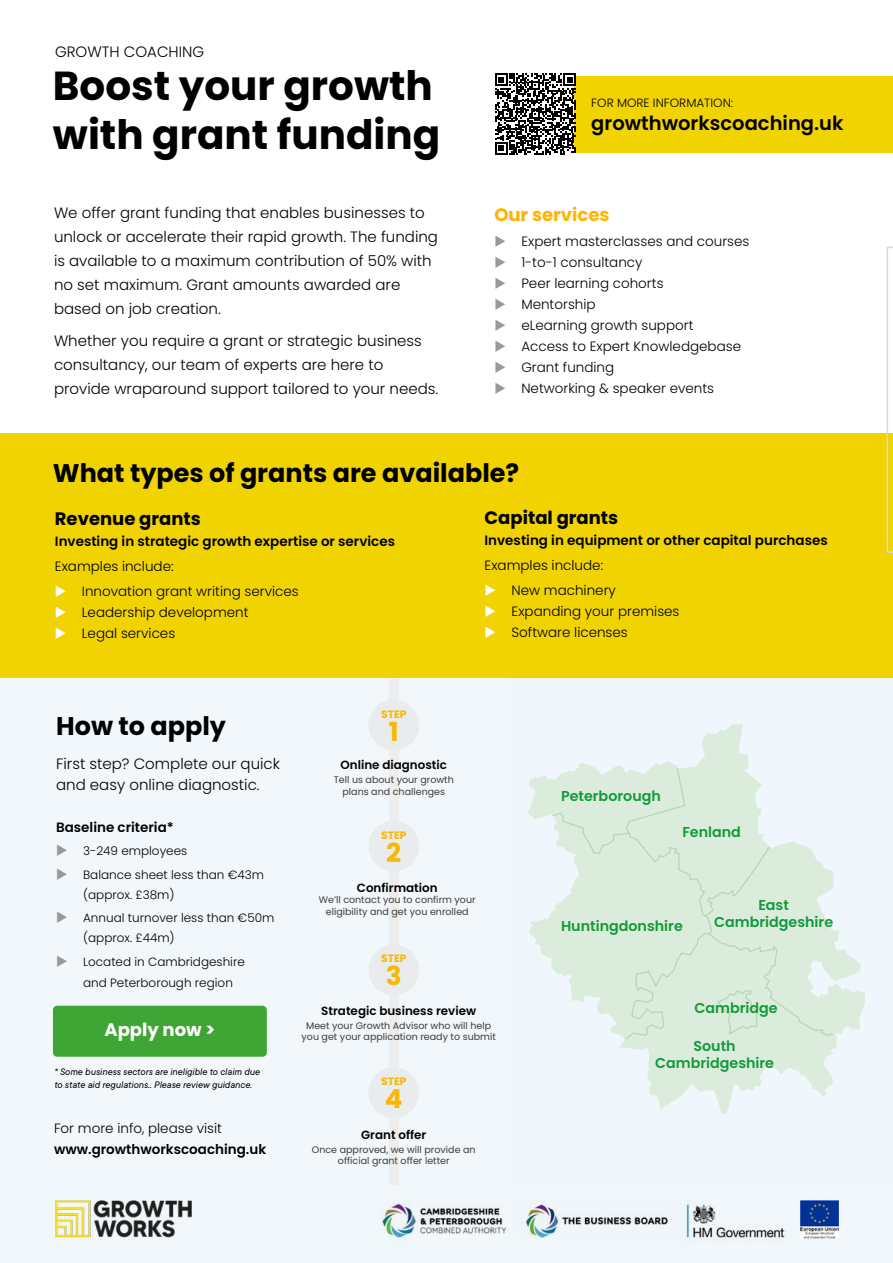
<style>
.page{position:relative;width:893px;height:1263px;background:#fff}
.page>*{position:absolute;margin:0;border:0;box-sizing:border-box;transform-origin:0 0}
.t1{font:700 40.5px/48.6px "Poppins";color:#000}
.t2{font:700 26.25px "Poppins";color:#fab700}
.t3{font:700 25.5px "Poppins";color:#000}
.t4{font:600 19.5px "Poppins";color:#000}
.t5{font:700 18px "Poppins";color:#000}
.t6{font:700 18px "Poppins";color:#ffb500}
.t7{font:700 18px "Poppins";color:#fff}
.t8{font:300 15px/24px "Poppins";color:#000}
.t9{font:600 14.25px/17.1px "Poppins";color:#129a39;text-align:center}
.t10{font:300 13.5px/21px "Poppins";color:#000}
.t11{font:600 13.5px "Poppins";color:#000}
.t12{font:300 12px/23.7px "Poppins";color:#000}
.t13{font:600 11.85px "Poppins";color:#000}
.t14{font:700 10.65px "Poppins";color:#fab700}
.t15{font:italic 10.5px/12.6px "TT Commons";color:#000}
.t16{font:9.45px/11.4px "Poppins";color:#3c3c3b;text-align:center}
</style>
<div class="page">
<div style="left:0;top:433px;width:893px;height:246px;background:#f1d302"></div>
<svg style="left:506px;top:678px;width:387px;height:510px;fill:#f0f7fc"></svg>
<svg style="left:551px;top:767px;width:283px;height:273px"></svg>
<div style="left:0;top:678px;width:506px;height:585px;background:#f1f7fb"></div>
<div style="left:574px;top:76px;width:319px;height:76px;background:#f1d302"></div>
<div style="left:389px;top:679px;width:10px;height:506px;background:#ededed"></div>
<div style="left:368px;top:700px;width:51px;height:50px;background:#e9ebec;border-radius:50%"></div>
<div style="left:368px;top:821px;width:51px;height:50px;background:#e9ebec;border-radius:50%"></div>
<div style="left:368px;top:945px;width:51px;height:50px;background:#e9ebec;border-radius:50%"></div>
<div style="left:368px;top:1067px;width:51px;height:51px;background:#e9ebec;border-radius:50%"></div>
<div style="left:0;top:1188px;width:893px;height:75px;background:#f1f7fb"></div>
<svg style="left:495px;top:73px;width:81px;height:82px"></svg>
<img style="left:55px;top:1200px;width:137px;height:38px">
<div style="left:53px;top:1006px;width:214px;height:51px;background:#3fa535;border-radius:4px"></div>
<img style="left:804px;top:1200px;width:35px;height:38px">
<img style="left:525px;top:1204px;width:143px;height:34px">
<img style="left:682px;top:1176px;width:122px;height:63px">
<img style="left:382px;top:1185px;width:131px;height:53px">
<svg style="left:887px;top:247px;width:6px;height:306px"></svg>
<p class="t8" style="left:55px;top:40px;width:151px">GROWTH COACHING</p>
<h1 class="t1" style="left:53px;top:62px;width:389px">Boost your growth with grant funding</h1>
<p class="t8" style="left:54px;top:201px;width:386px">We offer grant funding that enables businesses to unlock or accelerate their rapid growth. The funding is available to a maximum contribution of 50% with no set maximum. Grant amounts awarded are based on job creation.</p>
<p class="t8" style="left:54px;top:329px;width:386px">Whether you require a grant or strategic business consultancy, our team of experts are here to provide wraparound support tailored to your needs.</p>
<p class="t12" style="left:591px;top:91px;width:143px">FOR MORE INFORMATION:</p>
<h3 class="t4" style="left:591px;top:112px;width:254px">growthworkscoaching.uk</h3>
<p class="t6" style="left:494px;top:204px;width:117px">Our services</p>
<p class="t10" style="left:521px;top:231px;width:230px">Expert masterclasses and courses<br>1-to-1 consultancy<br>Peer learning cohorts<br>Mentorship<br>eLearning growth support<br>Access to Expert Knowledgebase<br>Grant funding<br>Networking &amp; speaker events</p>
<h3 class="t3" style="left:53px;top:458px;width:468px">What types of grants are available?</h3>
<p class="t5" style="left:55px;top:508px;width:147px">Revenue grants</p>
<p class="t11" style="left:55px;top:533px;width:342px">Investing in strategic growth expertise or services</p>
<p class="t10" style="left:82px;top:554px;width:218px;line-height:25.2px;text-indent:-27px">Examples include:<br>Innovation grant writing services</p>
<p class="t10" style="left:82px;top:602px;width:168px">Leadership development<br>Legal services</p>
<p class="t5" style="left:485px;top:507px;width:135px">Capital grants</p>
<p class="t11" style="left:485px;top:532px;width:345px">Investing in equipment or other capital purchases</p>
<p class="t10" style="left:512px;top:553px;width:106px;line-height:25.2px;text-indent:-27px">Examples include:<br>New machinery</p>
<p class="t10" style="left:512px;top:601px;width:169px">Expanding your premises<br>Software licenses</p>
<h3 class="t3" style="left:56px;top:711px;width:171px">How to apply</h3>
<p class="t8" style="left:56px;top:753px;width:225px;line-height:21px">First step? Complete our quick and easy online diagnostic.</p>
<p class="t11" style="left:56px;top:819px;width:119px">Baseline criteria*</p>
<p class="t12" style="left:83px;top:839px;width:183px">3-249 employees<br>Balance sheet less than €43m</p>
<p class="t12" style="left:83px;top:882px;width:193px">(approx. £38m)<br>Annual turnover less than €50m</p>
<p class="t12" style="left:83px;top:926px;width:163px">(approx. £44m)<br>Located in Cambridgeshire</p>
<p class="t12" style="left:83px;top:971px;width:151px">and Peterborough region</p>
<p class="t14" style="left:381px;top:708px;width:27px">STEP</p>
<h2 class="t2" style="left:389px;top:717px;width:11px">1</h2>
<p class="t13" style="left:341px;top:758px;width:108px">Online diagnostic</p>
<p class="t16" style="left:334px;top:774px;width:122px">Tell us about your growth plans and challenges</p>
<p class="t14" style="left:381px;top:829px;width:27px">STEP</p>
<h2 class="t2" style="left:386px;top:838px;width:16px">2</h2>
<p class="t13" style="left:357px;top:881px;width:82px">Confirmation</p>
<p class="t16" style="left:319px;top:894px;width:158px">We’ll contact you to confirm your eligibility and get you enrolled</p>
<p class="t14" style="left:381px;top:952px;width:27px">STEP</p>
<h2 class="t2" style="left:386px;top:961px;width:17px">3</h2>
<p class="t9" style="left:561px;top:788px;width:101px">Peterborough</p>
<p class="t9" style="left:682px;top:825px;width:60px">Fenland</p>
<p class="t9" style="left:561px;top:919px;width:123px">Huntingdonshire</p>
<p class="t9" style="left:714px;top:898px;width:121px">East<br>Cambridgeshire</p>
<p class="t7" style="left:104px;top:1020px;width:112px">Apply now &gt;</p>
<p class="t15" style="left:54px;top:1065px;width:207px">* Some business sectors are ineligible to claim due to state aid regulations.. Please review guidance.</p>
<p class="t10" style="left:54px;top:1118px;width:170px">For more info, please visit</p>
<p class="t11" style="left:54px;top:1141px;width:214px">www.growthworkscoaching.uk</p>
<p class="t13" style="left:321px;top:1004px;width:156px">Strategic business review</p>
<p class="t16" style="left:302px;top:1019px;width:196px">Meet your Growth Advisor who will help you get your application ready to submit</p>
<p class="t14" style="left:381px;top:1075px;width:27px">STEP</p>
<h2 class="t2" style="left:385px;top:1084px;width:19px">4</h2>
<p class="t13" style="left:361px;top:1128px;width:67px">Grant offer</p>
<p class="t16" style="left:312px;top:1144px;width:165px">Once approved, we will provide an official grant offer letter</p>
<p class="t9" style="left:694px;top:1000px;width:85px">Cambridge</p>
<p class="t9" style="left:655px;top:1038px;width:121px">South<br>Cambridgeshire</p>
</div>
